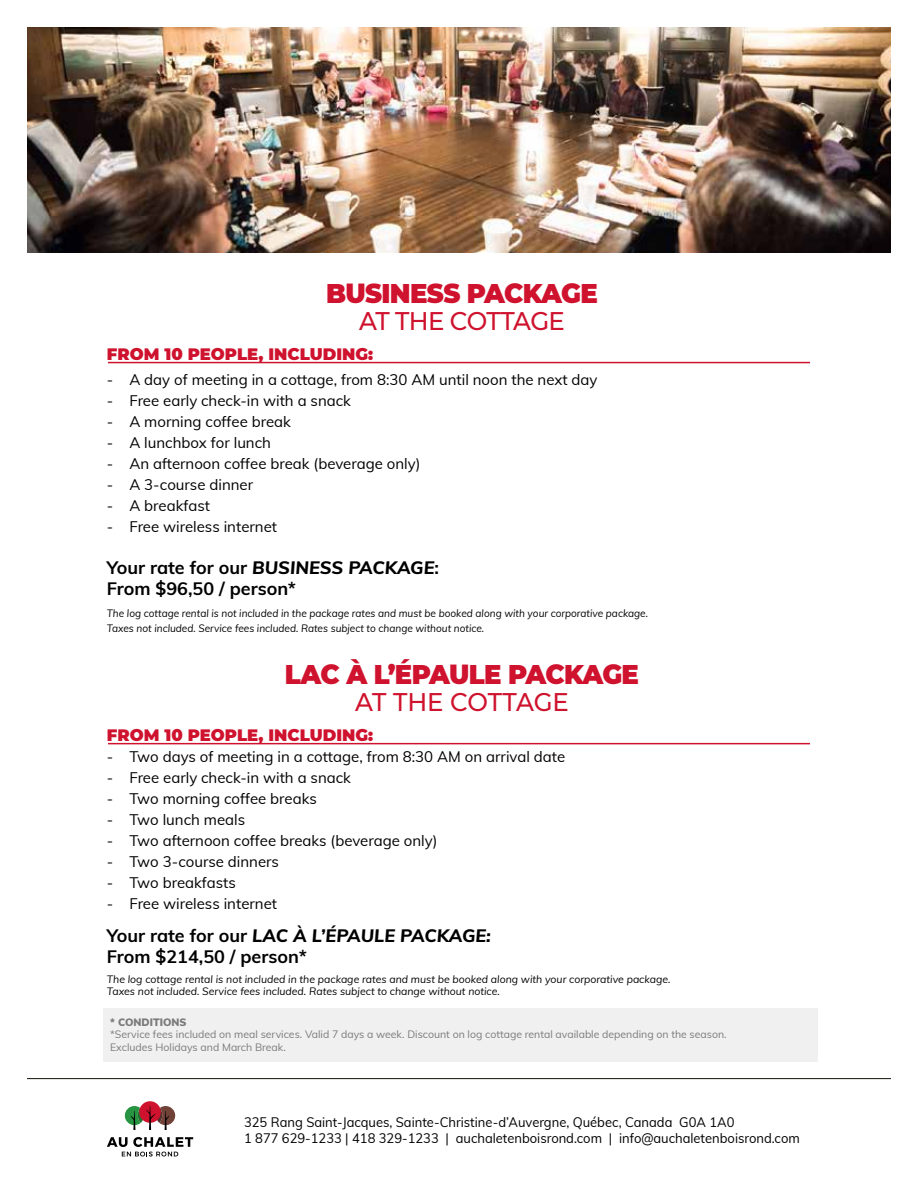
<style>
.page{position:relative;width:918px;height:1188px;background:#fff}
.page>*{position:absolute;margin:0;border:0;box-sizing:border-box;transform-origin:0 0}
.t1{font:900 27px "Montserrat";letter-spacing:-.025em;color:#cf122d;scale:.96 1}
.t2{font:500 25.5px "Montserrat";letter-spacing:-.025em;color:#cf122d;scale:.96 1}
.t3{font:700 18px/21px "Muli";color:#000}
.t4{font:900 16.5px "Montserrat";color:#cf122d}
.t5{font:15px "Muli";color:#000}
.t6{font:13.5px/16.2px "Muli";color:#000;scale:.96 1}
.t7{font:italic 10.5px/15px "Muli";color:#000;scale:.96 1}
.t8{font:italic 10.5px/12.6px "Muli";color:#000}
.t9{font:10.5px/12.6px "Muli";color:#7c7b7b}
.t10{font:900 10.5px "Muli";color:#7c7b7b}
.s1{font-weight:800;font-style:italic}
</style>
<div class="page">
<svg style="left:107px;top:1137px;width:86px;height:20px"></svg>
<svg style="left:139px;top:1101px;width:22px;height:22px"></svg>
<svg style="left:125px;top:1106px;width:50px;height:24px"></svg>
<hr style="left:27px;top:1078px;width:864px;height:1px;background:#12110c">
<img style="left:27px;top:27px;width:864px;height:226px">
<hr style="left:108px;top:362px;width:702px;height:1px;background:#cf122d">
<hr style="left:108px;top:743px;width:702px;height:1px;background:#cf122d">
<div style="left:103px;top:1009px;width:715px;height:53px;background:#f0f0f0"></div>
<h1 class="t1" style="left:326px;top:273px;width:285px">BUSINESS PACKAGE</h1>
<h2 class="t2" style="left:359px;top:303px;width:216px">AT THE COTTAGE</h2>
<p class="t4" style="left:107px;top:342px;width:268px">FROM 10 PEOPLE, INCLUDING:</p>
<p class="t5" style="left:107px;top:369px;width:492px">- A day of meeting in a cottage, from 8:30 AM until noon the next day</p>
<p class="t5" style="left:107px;top:390px;width:246px">- Free early check-in with a snack</p>
<p class="t5" style="left:107px;top:411px;width:186px">- A morning coffee break</p>
<p class="t5" style="left:107px;top:432px;width:166px">- A lunchbox for lunch</p>
<p class="t5" style="left:107px;top:453px;width:315px">- An afternoon coffee break (beverage only)</p>
<p class="t5" style="left:107px;top:474px;width:148px">- A 3-course dinner</p>
<p class="t5" style="left:107px;top:495px;width:105px">- A breakfast</p>
<p class="t5" style="left:107px;top:516px;width:172px">- Free wireless internet</p>
<p class="t3" style="left:107px;top:556px;width:334px">Your rate for our <span class="s1">BUSINESS PACKAGE</span>:<br>From $96,50 / person*</p>
<p class="t7" style="left:107px;top:605px;width:565px">The log cottage rental is not included in the package rates and must be booked along with your corporative package.<br>Taxes not included. Service fees included. Rates subject to change without notice.</p>
<h1 class="t1" style="left:285px;top:655px;width:370px">LAC À L’ÉPAULE PACKAGE</h1>
<h2 class="t2" style="left:355px;top:685px;width:224px">AT THE COTTAGE</h2>
<p class="t4" style="left:107px;top:723px;width:268px">FROM 10 PEOPLE, INCLUDING:</p>
<p class="t5" style="left:107px;top:746px;width:460px">- Two days of meeting in a cottage, from 8:30 AM on arrival date</p>
<p class="t5" style="left:107px;top:767px;width:246px">- Free early check-in with a snack</p>
<p class="t5" style="left:107px;top:788px;width:211px">- Two morning coffee breaks</p>
<p class="t5" style="left:107px;top:809px;width:140px">- Two lunch meals</p>
<p class="t5" style="left:107px;top:830px;width:332px">- Two afternoon coffee breaks (beverage only)</p>
<p class="t5" style="left:107px;top:851px;width:174px">- Two 3-course dinners</p>
<p class="t5" style="left:107px;top:872px;width:131px">- Two breakfasts</p>
<p class="t5" style="left:107px;top:893px;width:172px">- Free wireless internet</p>
<p class="t3" style="left:107px;top:925px;width:386px">Your rate for our <span class="s1">LAC À L’ÉPAULE PACKAGE:<br></span>From $214,50 / person*</p>
<p class="t8" style="left:107px;top:972px;width:565px">The log cottage rental is not included in the package rates and must be booked along with your corporative package.<br>Taxes not included. Service fees included. Rates subject to change without notice.</p>
<p class="t10" style="left:110px;top:1014px;width:78px">* CONDITIONS</p>
<p class="t9" style="left:110px;top:1028px;width:618px">*Service fees included on meal services. Valid 7 days a week. Discount on log cottage rental available depending on the season.<br>Excludes Holidays and March Break.</p>
<p class="t6" style="left:244px;top:1113px;width:580px">325 Rang Saint-Jacques, Sainte-Christine-d’Auvergne, Québec, Canada G0A 1A0<br>1 877 629-1233 | 418 329-1233 | auchaletenboisrond.com | info@auchaletenboisrond.com</p>
</div>
